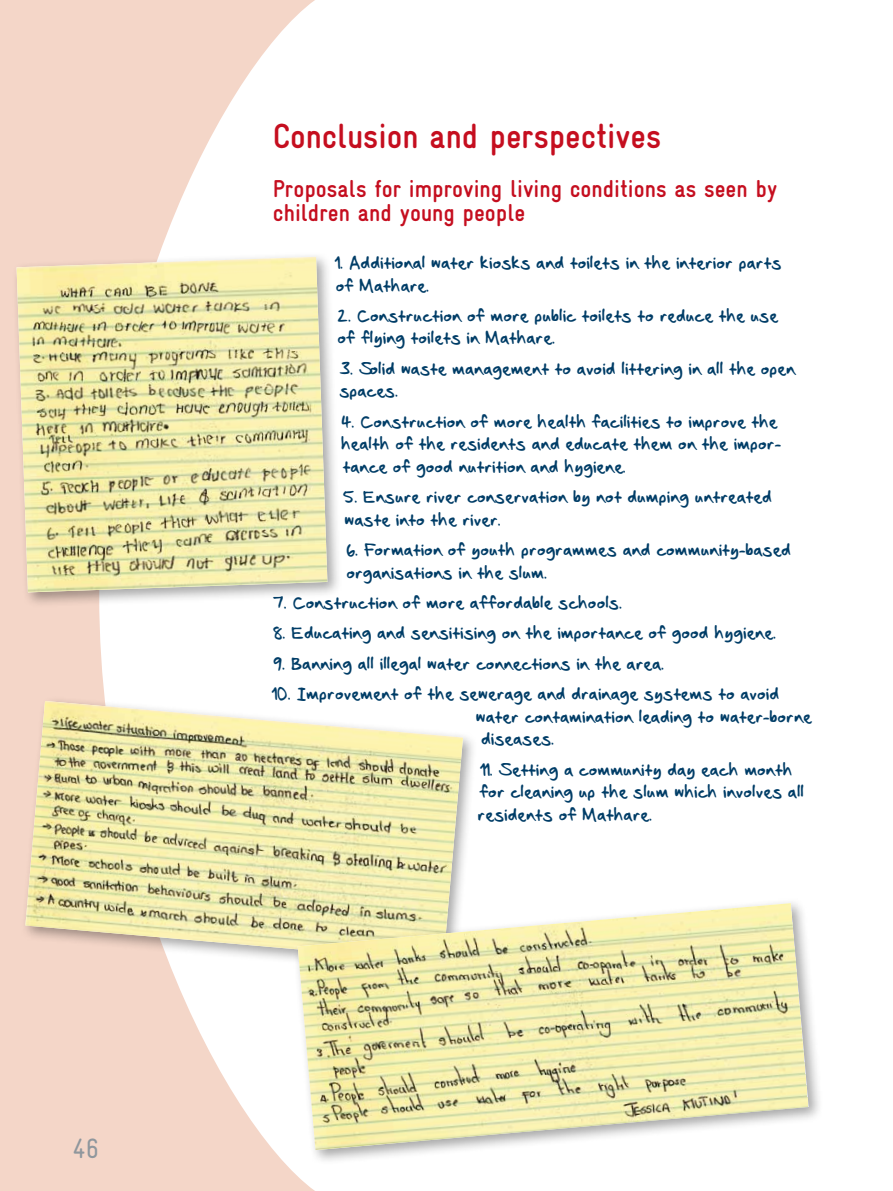
<style>
.page{position:relative;width:893px;height:1191px;background:#fff}
.page>*{position:absolute;margin:0;border:0;box-sizing:border-box;transform-origin:0 0}
.t1{font:700 35px "Gravur Underline";color:#c50e1f}
.t2{font:28px "Gravur Underline";color:#8f979d}
.t3{font:700 24.5px/24.5px "Gravur Underline";color:#c50e1f}
.t4{font:16.62px/22.8px "Chiquita Seans Other Hand";color:#003d67}
</style>
<div class="page">
<svg style="left:0;top:0;width:315px;height:1191px;fill:#f4d6c8"></svg>
<div style="left:20px;top:695px;width:458px;height:282px;background:#000;opacity:.35"></div>
<img style="left:25px;top:701px;width:438px;height:261px">
<div style="left:11px;top:251px;width:332px;height:357px;background:#000;opacity:.35"></div>
<img style="left:17px;top:257px;width:310px;height:335px">
<div style="left:292px;top:897px;width:532px;height:268px;background:#000;opacity:.35"></div>
<img style="left:298px;top:903px;width:511px;height:247px">
<h2 class="t2" style="left:72px;top:1133px;width:28px">46</h2>
<h1 class="t1" style="left:273px;top:117px;width:390px">Conclusion and perspectives</h1>
<h3 class="t3" style="left:273px;top:176px;width:506px">Proposals for improving living conditions as seen by children and young people</h3>
<p class="t4" style="left:336px;top:251px;width:447px">1. Additional water kiosks and toilets in the interior parts of Mathare.</p>
<p class="t4" style="left:338px;top:304px;width:442px">2. Construction of more public toilets to reduce the use of flying toilets in Mathare.</p>
<p class="t4" style="left:339px;top:356px;width:457px">3. Solid waste management to avoid littering in all the open spaces.</p>
<p class="t4" style="left:341px;top:409px;width:441px">4. Construction of more health facilities to improve the health of the residents and educate them on the impor&shy;tance of good nutrition and hygiene.</p>
<p class="t4" style="left:343px;top:485px;width:431px">5. Ensure river conservation by not dumping untreated waste into the river.</p>
<p class="t4" style="left:346px;top:538px;width:446px">6. Formation of youth programmes and community-based organisations in the slum.</p>
<p class="t4" style="left:273px;top:591px;width:351px">7. Construction of more affordable schools.</p>
<p class="t4" style="left:273px;top:621px;width:505px">8. Educating and sensitising on the importance of good hygiene.</p>
<p class="t4" style="left:273px;top:651px;width:393px">9. Banning all illegal water connections in the area.</p>
<p class="t4" style="left:273px;top:682px;width:508px">10. Improvement of the sewerage and drainage systems to avoid</p>
<p class="t4" style="left:476px;top:704px;width:337px">water contamination leading to water-borne</p>
<p class="t4" style="left:481px;top:727px;width:75px">diseases.</p>
<p class="t4" style="left:478px;top:757px;width:328px">11. Setting a community day each month for cleaning up the slum which involves all residents of Mathare.</p>
</div>
